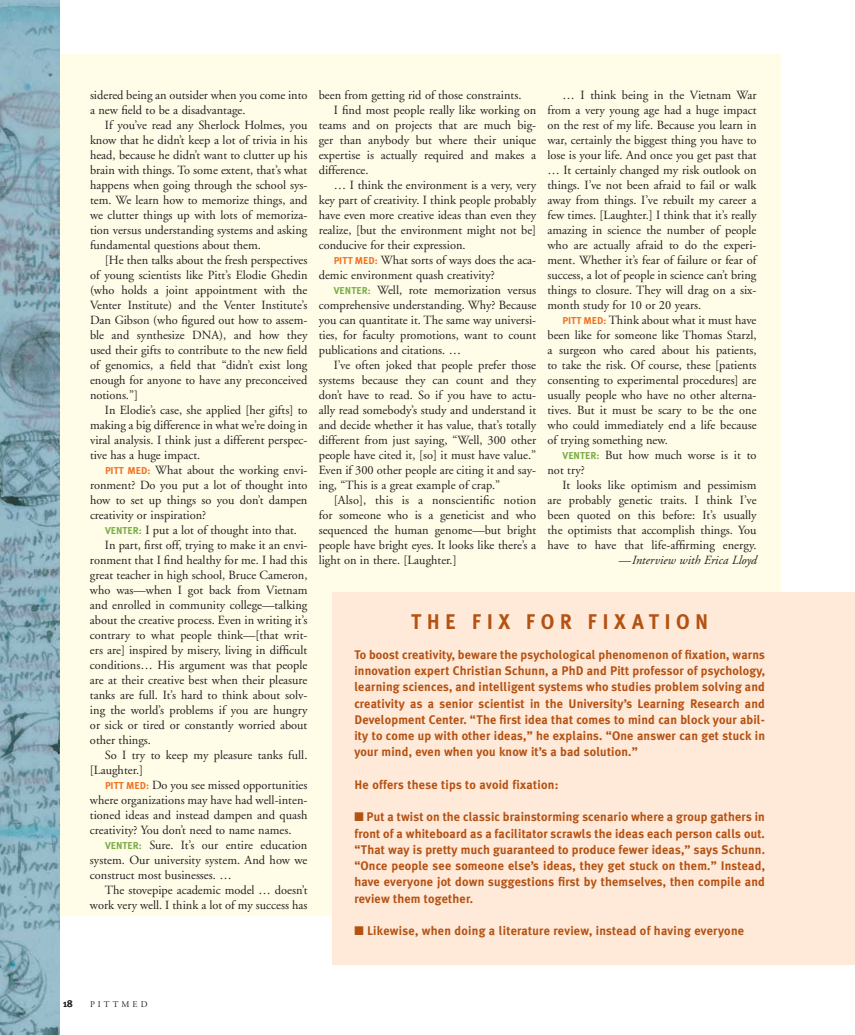
<style>
.page{position:relative;width:855px;height:1035px;background:#fff}
.page>*{position:absolute;margin:0;border:0;box-sizing:border-box;transform-origin:0 0}
.t1{font:21.25px "Meta Plus Bold Caps";letter-spacing:.265em;color:#b45213;scale:.95 1}
.t2{font:12.5px/15px "Adobe Garamond";color:#231f20;text-align:justify}
.t3{font:700 12.5px/16.2px "Meta Plus";letter-spacing:.015em;color:#b45213;text-align:justify}
.t4{font:10px "Meta Plus";color:#231f20}
.t5{font:8.75px "Adobe Garamond";letter-spacing:.35em;color:#231f20}
.s1{font-family:"Meta Plus";font-weight:700;font-size:10px;color:#f36f21}
.s2{font-family:"Meta Plus";font-weight:700;font-size:10px;color:#78ad46}
.s3{font-style:italic}
</style>
<div class="page">
<div style="left:0;top:54px;width:780px;height:861px;background:#fffde8"></div>
<img style="left:0;top:0;width:60px;height:1035px">
<div style="left:333px;top:592px;width:522px;height:372px;background:#ffeada"></div>
<p class="t2" style="left:90px;top:89px;width:219px">sidered being an outsider when you come into a new field to be a disadvantage.</p>
<p class="t2" style="left:90px;top:119px;width:219px;text-indent:15px">If you’ve read any Sherlock Holmes, you know that he didn’t keep a lot of trivia in his head, because he didn’t want to clutter up his brain with things. To some extent, that’s what happens when going through the school sys&shy;tem. We learn how to memorize things, and we clutter things up with lots of memoriza&shy;tion versus understanding systems and asking fundamental questions about them.</p>
<p class="t2" style="left:90px;top:254px;width:219px;text-indent:15px">[He then talks about the fresh perspectives of young scientists like Pitt’s Elodie Ghedin (who holds a joint appointment with the Venter Institute) and the Venter Institute’s Dan Gibson (who figured out how to assem&shy;ble and synthesize DNA), and how they used their gifts to contribute to the new field of genomics, a field that “didn’t exist long enough for anyone to have any preconceived notions.”]</p>
<p class="t2" style="left:90px;top:404px;width:219px;text-indent:15px">In Elodie’s case, she applied [her gifts] to making a big difference in what we’re doing in viral analysis. I think just a different perspec&shy;tive has a huge impact.</p>
<p class="t2" style="left:90px;top:464px;width:219px;text-indent:15px"><span class="s1">PITT MED:</span> What about the working envi&shy;ronment? Do you put a lot of thought into how to set up things so you don’t dampen creativity or inspiration?</p>
<p class="t2" style="left:105px;top:524px;width:194px"><span class="s2">VENTER:</span> I put a lot of thought into that.</p>
<p class="t2" style="left:105px;top:539px;width:204px">In part, first off, trying to make it an envi-</p>
<p class="t2" style="left:90px;top:554px;width:219px">ronment that I find healthy for me. I had this</p>
<p class="t2" style="left:90px;top:569px;width:219px">great teacher in high school, Bruce Cameron,</p>
<p class="t2" style="left:90px;top:584px;width:219px">who was—when I got back from Vietnam</p>
<p class="t2" style="left:90px;top:599px;width:219px">and enrolled in community college—talking</p>
<p class="t2" style="left:90px;top:614px;width:219px">about the creative process. Even in writing it’s</p>
<p class="t2" style="left:90px;top:629px;width:219px">contrary to what people think—[that writ-</p>
<p class="t2" style="left:90px;top:644px;width:219px">ers are] inspired by misery, living in difficult</p>
<p class="t2" style="left:90px;top:659px;width:219px">conditions… His argument was that people</p>
<p class="t2" style="left:90px;top:674px;width:219px">are at their creative best when their pleasure</p>
<p class="t2" style="left:90px;top:689px;width:219px">tanks are full. It’s hard to think about solv-</p>
<p class="t2" style="left:90px;top:704px;width:219px">ing the world’s problems if you are hungry</p>
<p class="t2" style="left:90px;top:719px;width:219px">or sick or tired or constantly worried about</p>
<p class="t2" style="left:90px;top:734px;width:63px">other things.</p>
<p class="t2" style="left:105px;top:749px;width:204px">So I try to keep my pleasure tanks full.</p>
<p class="t2" style="left:90px;top:764px;width:55px">[Laughter.]</p>
<p class="t2" style="left:105px;top:779px;width:204px"><span class="s1">PITT MED:</span> Do you see missed opportunities</p>
<p class="t2" style="left:90px;top:794px;width:219px">where organizations may have had well-inten-</p>
<p class="t2" style="left:90px;top:809px;width:219px">tioned ideas and instead dampen and quash</p>
<p class="t2" style="left:90px;top:824px;width:203px">creativity? You don’t need to name names.</p>
<p class="t2" style="left:105px;top:839px;width:204px"><span class="s2">VENTER:</span> Sure. It’s our entire education</p>
<p class="t2" style="left:90px;top:854px;width:219px">system. Our university system. And how we</p>
<p class="t2" style="left:90px;top:869px;width:143px">construct most businesses. …</p>
<p class="t2" style="left:105px;top:884px;width:204px">The stovepipe academic model … doesn’t</p>
<p class="t2" style="left:90px;top:899px;width:219px">work very well. I think a lot of my success has</p>
<p class="t2" style="left:319px;top:89px;width:204px">been from getting rid of those constraints.</p>
<p class="t2" style="left:334px;top:104px;width:204px">I find most people really like working on</p>
<p class="t2" style="left:319px;top:119px;width:219px">teams and on projects that are much big-</p>
<p class="t2" style="left:319px;top:134px;width:219px">ger than anybody but where their unique</p>
<p class="t2" style="left:319px;top:149px;width:219px">expertise is actually required and makes a</p>
<p class="t2" style="left:319px;top:164px;width:51px">difference.</p>
<p class="t2" style="left:334px;top:179px;width:204px">… I think the environment is a very, very</p>
<p class="t2" style="left:319px;top:194px;width:219px">key part of creativity. I think people probably</p>
<p class="t2" style="left:319px;top:209px;width:219px">have even more creative ideas than even they</p>
<p class="t2" style="left:319px;top:224px;width:219px">realize, [but the environment might not be]</p>
<p class="t2" style="left:319px;top:239px;width:148px">conducive for their expression.</p>
<p class="t2" style="left:334px;top:254px;width:204px"><span class="s1">PITT MED:</span> What sorts of ways does the aca-</p>
<p class="t2" style="left:319px;top:269px;width:178px">demic environment quash creativity?</p>
<p class="t2" style="left:334px;top:284px;width:204px"><span class="s2">VENTER:</span> Well, rote memorization versus</p>
<p class="t2" style="left:319px;top:299px;width:219px">comprehensive understanding. Why? Because</p>
<p class="t2" style="left:319px;top:314px;width:219px">you can quantitate it. The same way universi-</p>
<p class="t2" style="left:319px;top:329px;width:219px">ties, for faculty promotions, want to count</p>
<p class="t2" style="left:319px;top:344px;width:144px">publications and citations. …</p>
<p class="t2" style="left:334px;top:359px;width:204px">I’ve often joked that people prefer those</p>
<p class="t2" style="left:319px;top:374px;width:219px">systems because they can count and they</p>
<p class="t2" style="left:319px;top:389px;width:219px">don’t have to read. So if you have to actu-</p>
<p class="t2" style="left:319px;top:404px;width:219px">ally read somebody’s study and understand it</p>
<p class="t2" style="left:319px;top:419px;width:219px">and decide whether it has value, that’s totally</p>
<p class="t2" style="left:319px;top:434px;width:219px">different from just saying, “Well, 300 other</p>
<p class="t2" style="left:319px;top:449px;width:219px">people have cited it, [so] it must have value.”</p>
<p class="t2" style="left:319px;top:464px;width:219px">Even if 300 other people are citing it and say-</p>
<p class="t2" style="left:319px;top:479px;width:183px">ing, “This is a great example of crap.”</p>
<p class="t2" style="left:334px;top:494px;width:204px">[Also], this is a nonscientific notion</p>
<p class="t2" style="left:319px;top:509px;width:219px">for someone who is a geneticist and who</p>
<p class="t2" style="left:319px;top:524px;width:219px">sequenced the human genome—but bright</p>
<p class="t2" style="left:319px;top:539px;width:219px">people have bright eyes. It looks like there’s a</p>
<p class="t2" style="left:319px;top:554px;width:139px">light on in there. [Laughter.]</p>
<p class="t2" style="left:547px;top:89px;width:211px;text-indent:15px">… I think being in the Vietnam War from a very young age had a huge impact on the rest of my life. Because you learn in war, certainly the biggest thing you have to lose is your life. And once you get past that … It certainly changed my risk outlook on things. I’ve not been afraid to fail or walk away from things. I’ve rebuilt my career a few times. [Laughter.] I think that it’s really amazing in science the number of people who are actually afraid to do the experi&shy;ment. Whether it’s fear of failure or fear of success, a lot of people in science can’t bring things to closure. They will drag on a six&shy;month study for 10 or 20 years.</p>
<p class="t2" style="left:548px;top:314px;width:211px;text-indent:15px"><span class="s1">PITT MED:</span> Think about what it must have been like for someone like Thomas Starzl, a surgeon who cared about his patients, to take the risk. Of course, these [patients consenting to experimental procedures] are usually people who have no other alterna&shy;tives. But it must be scary to be the one who could immediately end a life because of trying something new.</p>
<p class="t2" style="left:547px;top:449px;width:211px;text-indent:15px"><span class="s2">VENTER:</span> But how much worse is it to not try?</p>
<p class="t2" style="left:547px;top:479px;width:211px;text-align:right">It looks like optimism and pessimism are probably genetic traits. I think I’ve been quoted on this before: It’s usually the optimists that accomplish things. You have to have that life-affirming energy. —<span class="s3">Interview with Erica Lloyd</span></p>
<h1 class="t1" style="left:411px;top:614px;width:314px">THE FIX FOR FIXATION</h1>
<p class="t3" style="left:354px;top:647px;width:412px">To boost creativity, beware the psychological phenomenon of fixation, warns innovation expert Christian Schunn, a PhD and Pitt professor of psychology, learning sciences, and intelligent systems who studies problem solving and creativity as a senior scientist in the University’s Learning Research and Development Center. “The first idea that comes to mind can block your abil&shy;ity to come up with other ideas,” he explains. “One answer can get stuck in your mind, even when you know it’s a bad solution.”</p>
<p class="t3" style="left:354px;top:777px;width:206px">He offers these tips to avoid fixation:</p>
<p class="t3" style="left:354px;top:810px;width:412px;text-indent:12px">Put a twist on the classic brainstorming scenario where a group gathers in front of a whiteboard as a facilitator scrawls the ideas each person calls out. “That way is pretty much guaranteed to produce fewer ideas,” says Schunn. “Once people see someone else’s ideas, they get stuck on them.” Instead, have everyone jot down suggestions first by themselves, then compile and review them together.</p>
<p class="t3" style="left:367px;top:923px;width:379px">Likewise, when doing a literature review, instead of having everyone</p>
<p class="t4" style="left:63px;top:997px;width:11px">18</p>
<p class="t5" style="left:90px;top:999px;width:59px">PITTMED</p>
</div>
